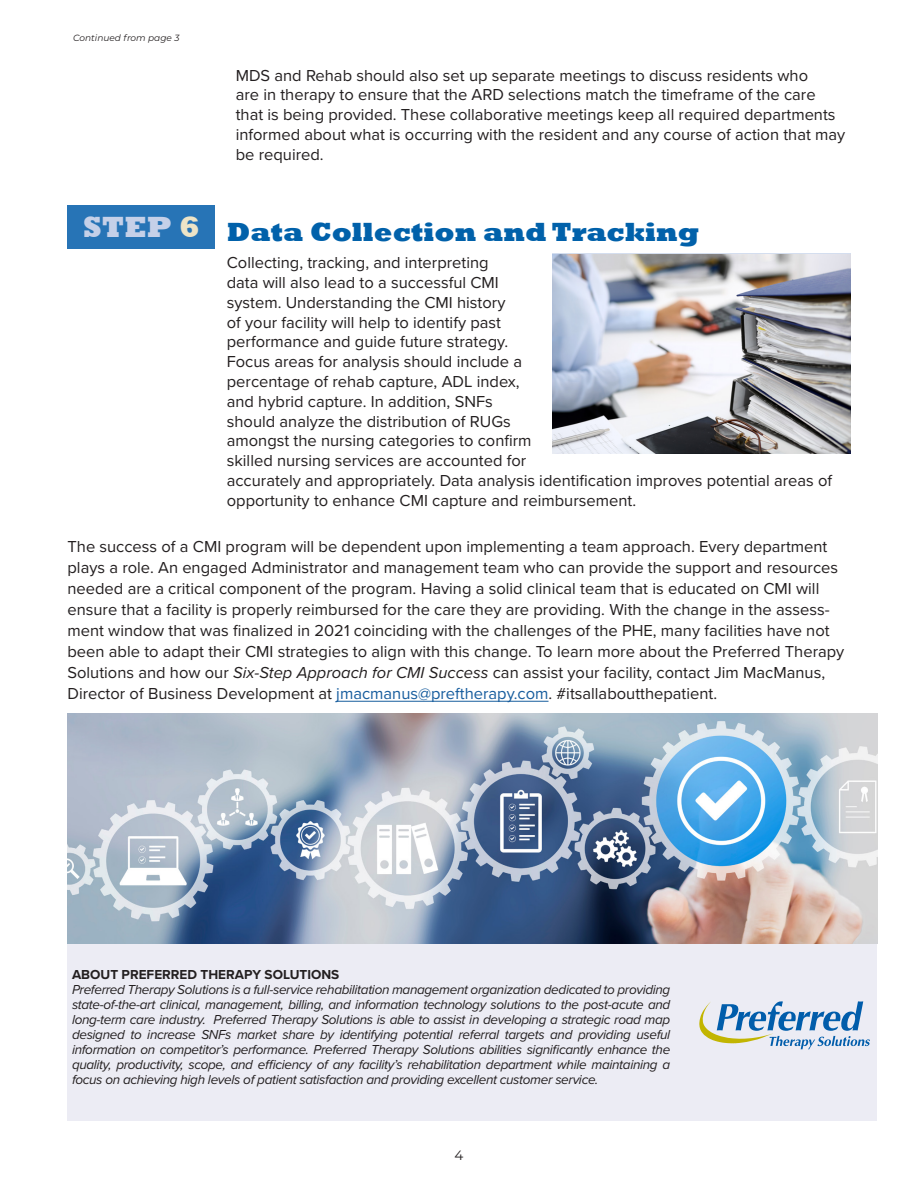
<style>
.page{position:relative;width:918px;height:1188px;background:#fff}
.page>*{position:absolute;margin:0;border:0;box-sizing:border-box;transform-origin:0 0}
.t1{font:800 30px "Rockwell";color:#c5d0e8}
.t2{font:800 27px "Rockwell";color:#0161aa}
.t3{font:16.5px/19.8px "Proxima Nova";color:#231f20}
.t4{font:italic 13.5px/15px "Proxima Nova";letter-spacing:-.025em;color:#231f20;text-align:justify}
.t5{font:700 13.5px "Proxima Nova";color:#231f20}
.t6{font:13.5px "Montserrat";color:#231f20}
.t7{font:italic 9px "Montserrat";color:#231f20}
.s1{color:#ede4c7}
.s2{font-style:italic}
.s3{color:#175d9e}
</style>
<div class="page">
<img style="left:68px;top:713px;width:810px;height:231px">
<div style="left:68px;top:944px;width:810px;height:176px;background:#ececf4"></div>
<svg style="left:699px;top:1001px;width:171px;height:48px"></svg>
<div style="left:68px;top:206px;width:147px;height:43px;background:#2774b6"></div>
<hr style="left:336px;top:701px;width:213px;height:1px;background:#175d9e">
<img style="left:552px;top:254px;width:298px;height:199px">
<p class="t7" style="left:73px;top:31px;width:108px">Continued from page 3</p>
<p class="t3" style="left:236px;top:65px;width:611px">MDS and Rehab should also set up separate meetings to discuss residents who<br>are in therapy to ensure that the ARD selections match the timeframe of the care that is being provided. These collaborative meetings keep all required departments informed about what is occurring with the resident and any course of action that may be required.</p>
<p class="t1" style="left:83px;top:210px;width:118px">STEP <span class="s1">6</span></p>
<p class="t2" style="left:227px;top:217px;width:474px">Data Collection and Tracking</p>
<p class="t3" style="left:227px;top:253px;width:607px">Collecting, tracking, and interpreting<br>data will also lead to a successful CMI<br>system. Understanding the CMI history<br>of your facility will help to identify past<br>performance and guide future strategy.<br>Focus areas for analysis should include a<br>percentage of rehab capture, ADL index,<br>and hybrid capture. In addition, SNFs<br>should analyze the distribution of RUGs<br>amongst the nursing categories to confirm<br>skilled nursing services are accounted for<br>accurately and appropriately. Data analysis identification improves potential areas of opportunity to enhance CMI capture and reimbursement.</p>
<p class="t3" style="left:68px;top:536px;width:778px;line-height:21px">The success of a CMI program will be dependent upon implementing a team approach. Every department plays a role. An engaged Administrator and management team who can provide the support and resources needed are a critical component of the program. Having a solid clinical team that is educated on CMI will ensure that a facility is properly reimbursed for the care they are providing. With the change in the assess&shy;ment window that was finalized in 2021 coinciding with the challenges of the PHE, many facilities have not been able to adapt their CMI strategies to align with this change. To learn more about the Preferred Therapy Solutions and how our <span class="s2">Six-Step Approach for CMI Success</span> can assist your facility, contact Jim MacManus, Director of Business Development at <span class="s3">jmacmanus@preftherapy.com</span>. #itsallaboutthepatient.</p>
<p class="t5" style="left:72px;top:964px;width:269px">ABOUT PREFERRED THERAPY SOLUTIONS</p>
<p class="t4" style="left:72px;top:982px;width:600px">Preferred Therapy Solutions is a full-service rehabilitation management organization dedicated to providing state-of-the-art clinical, management, billing, and information technology solutions to the post-acute and long-term care industry. Preferred Therapy Solutions is able to assist in developing a strategic road map designed to increase SNFs market share by identifying potential referral targets and providing useful information on competitor’s performance. Preferred Therapy Solutions abilities significantly enhance the quality, productivity, scope, and efficiency of any facility’s rehabilitation department while maintaining a focus on achieving high levels of patient satisfaction and providing excellent customer service.</p>
<p class="t6" style="left:455px;top:1146px;width:10px">4</p>
</div>
